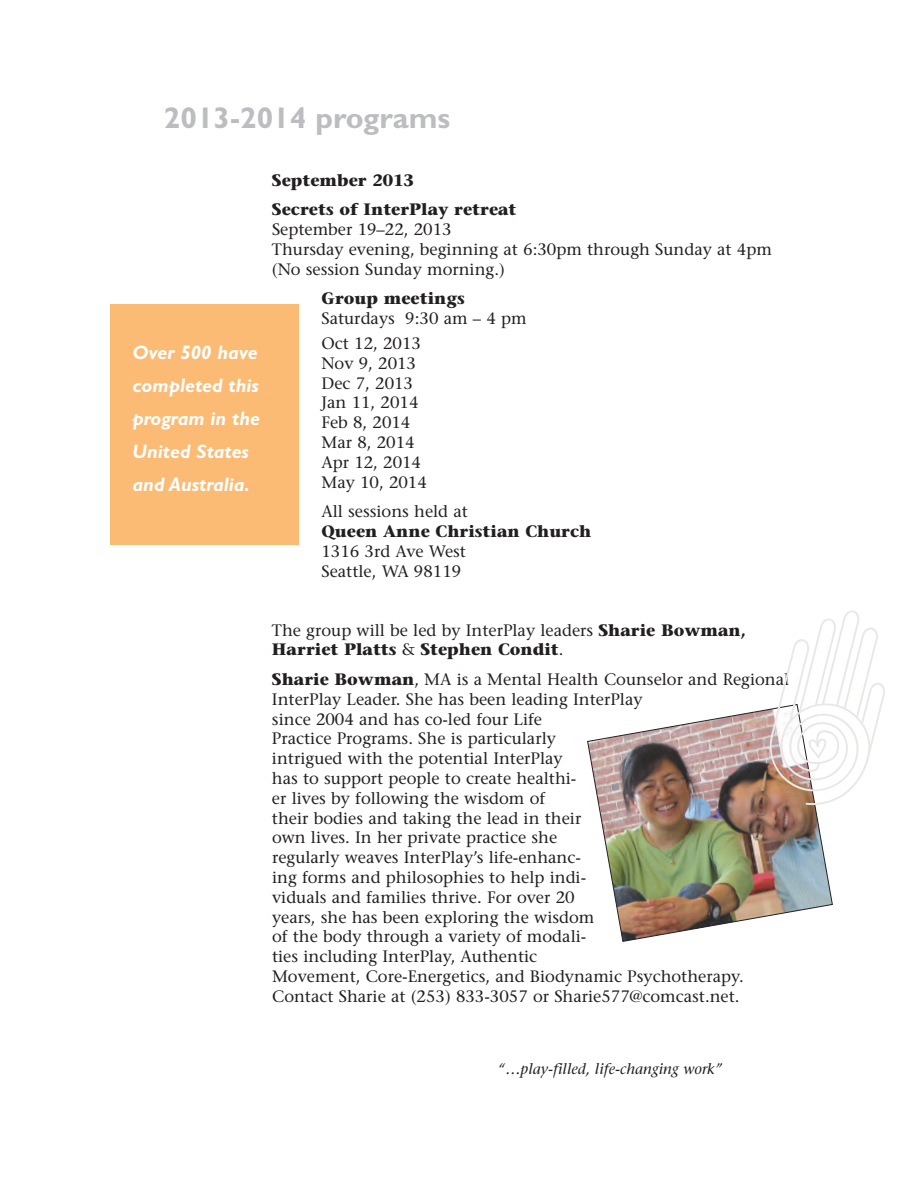
<style>
.page{position:relative;width:918px;height:1188px;background:#fff}
.page>*{position:absolute;margin:0;border:0;box-sizing:border-box;transform-origin:0 0}
.t1{font:700 30px "Gill Sans";color:#bcbdc0}
.t2{font:italic 700 19.5px/33px "Gill Sans";color:#fff}
.t3{font:16.5px/19.8px "Stone Serif";color:#231f20}
.t4{font:700 16.5px/29.5px "Stone Serif";color:#231f20}
.t5{font:italic 15px "Stone Serif";color:#231f20}
.s1{font-weight:400}
.s2{font-weight:700}
</style>
<div class="page">
<div style="left:110px;top:304px;width:189px;height:241px;background:#fcbb74"></div>
<img style="left:587px;top:709px;width:246px;height:233px">
<svg style="left:766px;top:610px;width:119px;height:196px"></svg>
<h1 class="t1" style="left:164px;top:107px;width:288px">2013-2014 programs</h1>
<p class="t4" style="left:272px;top:167px;width:246px">September 2013<br>Secrets of InterPlay retreat</p>
<p class="t3" style="left:272px;top:221px;width:501px">September 19–22, 2013<br>Thursday evening, beginning at 6:30pm through Sunday at 4pm (No session Sunday morning.)</p>
<p class="t4" style="left:321px;top:285px;width:145px">Group meetings</p>
<p class="t3" style="left:321px;top:307px;width:207px;line-height:25.2px">Saturdays 9:30 am – 4 pm<br>Oct 12, 2013</p>
<p class="t3" style="left:321px;top:355px;width:107px">Nov 9, 2013<br>Dec 7, 2013<br>Jan 11, 2014<br>Feb 8, 2014<br>Mar 8, 2014<br>Apr 12, 2014<br>May 10, 2014</p>
<p class="t3" style="left:321px;top:503px;width:148px">All sessions held at</p>
<p class="t4" style="left:321px;top:518px;width:272px">Queen Anne Christian Church</p>
<p class="t3" style="left:321px;top:543px;width:146px">1316 3rd Ave West<br>Seattle, WA 98119</p>
<p class="t2" style="left:132px;top:337px;width:129px">Over 500 have completed this program in the<br>United States and Australia.</p>
<p class="t4" style="left:272px;top:622px;width:476px;line-height:19.8px"><span class="s1">The group will be led by InterPlay leaders</span> Sharie Bowman,<br>Harriet Platts <span class="s1">&amp;</span> Stephen Condit<span class="s1">.</span></p>
<p class="t3" style="left:272px;top:671px;width:519px"><span class="s2">Sharie Bowman</span>, MA is a Mental Health Counselor and Regional InterPlay Leader. She has been leading InterPlay<br>since 2004 and has co-led four Life<br>Practice Programs. She is particularly<br>intrigued with the potential InterPlay<br>has to support people to create healthi-<br>er lives by following the wisdom of<br>their bodies and taking the lead in their<br>own lives. In her private practice she<br>regularly weaves InterPlay’s life-enhanc-<br>ing forms and philosophies to help indi-<br>viduals and families thrive. For over 20<br>years, she has been exploring the wisdom<br>of the body through a variety of modali-<br>ties including InterPlay, Authentic<br>Movement, Core-Energetics, and Biodynamic Psychotherapy.<br>Contact Sharie at (253) 833-3057 or Sharie577@comcast.net.</p>
<p class="t5" style="left:498px;top:1063px;width:226px">“…play-filled, life-changing work”</p>
</div>
